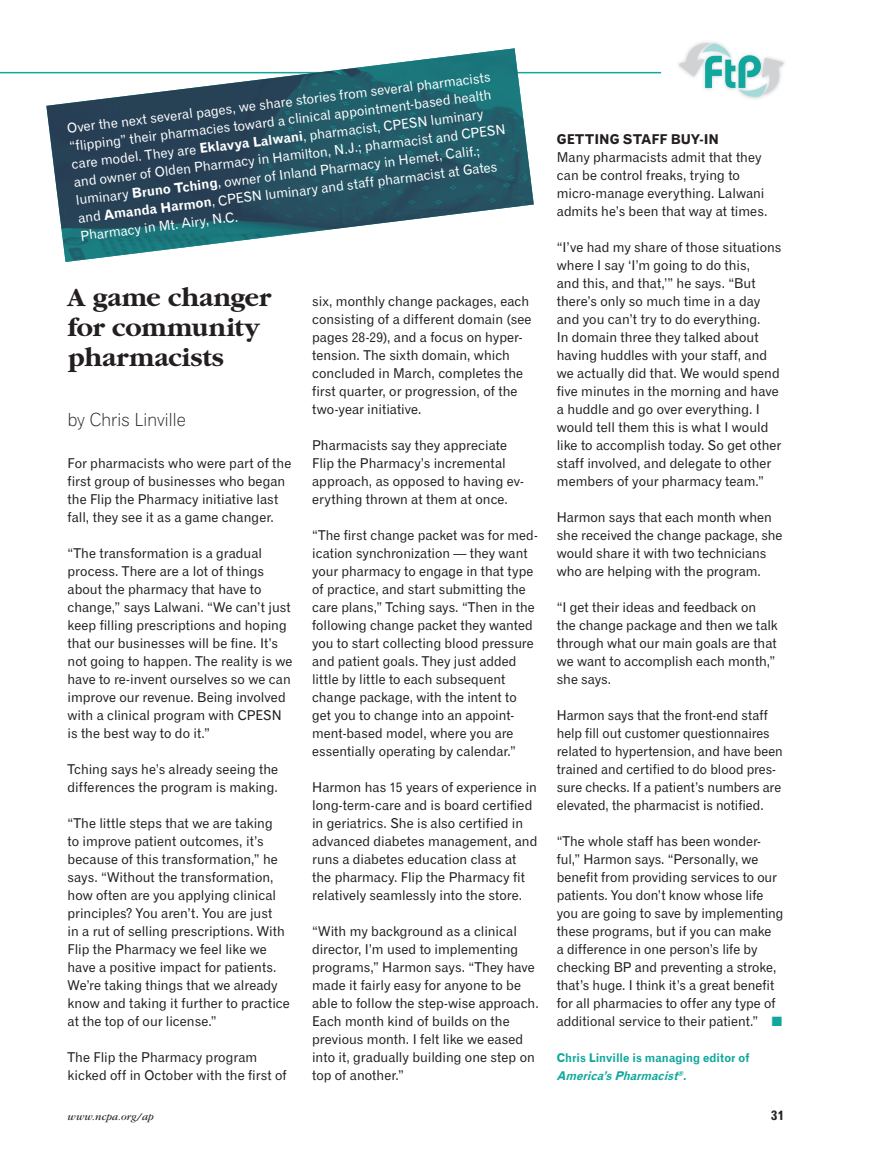
<style>
.page{position:relative;width:878px;height:1175px;background:#fff}
.page>*{position:absolute;margin:0;border:0;box-sizing:border-box;transform-origin:0 0}
.t1{font:700 27px/30px "Garamond";letter-spacing:-.005em;color:#231f20}
.t2{font:18px "Gothic 720 BT Light B";letter-spacing:-.02em;color:#231f20}
.t3{font:13.5px/18px "Gothic 720 BT Roman B";color:#231f20}
.t4{font:13.5px/18px "Gothic 720 BT Roman B";color:#fff}
.t5{font:13.5px/18px "Gothic 720 BT Roman B";color:#231f20;scale:.96 1}
.t6{font:13.5px "Gothic 720 BT Bold B";letter-spacing:.005em;color:#231f20}
.t7{font:12px/18px "Gothic 720 BT Bold B";letter-spacing:.005em;color:#12a79d;scale:.95 1}
.t8{font:italic 10.5px "Garamond";letter-spacing:.025em;color:#231f20}
.s1{font-family:"Gothic 720 BT Bold B"}
.s2{color:#12a79d}
.s3{font-style:italic}
</style>
<div class="page">
<svg style="left:678px;top:43px;width:105px;height:56px"></svg>
<hr style="left:0;top:72px;width:661px;height:1px;background:#12a79d">
<img style="left:46px;top:48px;width:487px;height:214px">
<p class="t4" style="left:66px;top:119px;width:436px;rotate:-7deg">Over the next several pages, we share stories from several pharmacists “flipping” their pharmacies toward a clinical appointment-based health care model. They are <span class="s1">Eklavya Lalwani</span>, pharmacist, CPESN luminary and owner of Olden Pharmacy in Hamilton, N.J.; pharmacist and CPESN luminary <span class="s1">Bruno Tching</span>, owner of Inland Pharmacy in Hemet, Calif.;<br>and <span class="s1">Amanda Harmon</span>, CPESN luminary and staff pharmacist at Gates Pharmacy in Mt. Airy, N.C.</p>
<p class="t1" style="left:68px;top:283px;width:205px">A game changer for community pharmacists</p>
<p class="t2" style="left:68px;top:409px;width:120px">by Chris Linville</p>
<p class="t3" style="left:68px;top:454px;width:225px">For pharmacists who were part of the first group of businesses who began the Flip the Pharmacy initiative last fall, they see it as a game changer.</p>
<p class="t3" style="left:68px;top:544px;width:226px">“The transformation is a gradual process. There are a lot of things about the pharmacy that have to change,” says Lalwani. “We can’t just keep filling prescriptions and hoping that our businesses will be fine. It’s not going to happen. The reality is we have to re-invent ourselves so we can improve our revenue. Being involved with a clinical program with CPESN is the best way to do it.”</p>
<p class="t3" style="left:68px;top:760px;width:212px">Tching says he’s already seeing the differences the program is making.</p>
<p class="t3" style="left:68px;top:814px;width:224px">“The little steps that we are taking<br>to improve patient outcomes, it’s because of this transformation,” he says. “Without the transformation, how often are you applying clinical principles? You aren’t. You are just<br>in a rut of selling prescriptions. With Flip the Pharmacy we feel like we have a positive impact for patients.<br>We’re taking things that we already know and taking it further to practice at the top of our license.”</p>
<p class="t3" style="left:68px;top:1048px;width:221px">The Flip the Pharmacy program kicked off in October with the first of</p>
<p class="t3" style="left:312px;top:292px;width:221px">six, monthly change packages, each consisting of a different domain (see pages 28-29), and a focus on hyper&shy;tension. The sixth domain, which concluded in March, completes the first quarter, or progression, of the two-year initiative.</p>
<p class="t3" style="left:312px;top:436px;width:213px">Pharmacists say they appreciate Flip the Pharmacy’s incremental approach, as opposed to having ev&shy;erything thrown at them at once.</p>
<p class="t3" style="left:312px;top:526px;width:227px">“The first change packet was for med&shy;ication synchronization — they want your pharmacy to engage in that type of practice, and start submitting the care plans,” Tching says. “Then in the following change packet they wanted you to start collecting blood pressure and patient goals. They just added little by little to each subsequent change package, with the intent to get you to change into an appoint&shy;ment-based model, where you are essentially operating by calendar.”</p>
<p class="t3" style="left:312px;top:778px;width:227px">Harmon has 15 years of experience in long-term-care and is board certified in geriatrics. She is also certified in advanced diabetes management, and runs a diabetes education class at the pharmacy. Flip the Pharmacy fit relatively seamlessly into the store.</p>
<p class="t3" style="left:312px;top:922px;width:228px">“With my background as a clinical director, I’m used to implementing programs,” Harmon says. “They have made it fairly easy for anyone to be able to follow the step-wise approach.<br>Each month kind of builds on the previous month. I felt like we eased into it, gradually building one step on top of another.”</p>
<p class="t6" style="left:556px;top:131px;width:164px">GETTING STAFF BUY-IN</p>
<p class="t3" style="left:556px;top:148px;width:212px">Many pharmacists admit that they can be control freaks, trying to micro-manage everything. Lalwani admits he’s been that way at times.</p>
<p class="t3" style="left:556px;top:238px;width:226px">“I’ve had my share of those situations where I say ‘I’m going to do this,<br>and this, and that,’” he says. “But there’s only so much time in a day and you can’t try to do everything.<br>In domain three they talked about having huddles with your staff, and we actually did that. We would spend five minutes in the morning and have a huddle and go over everything. I would tell them this is what I would like to accomplish today. So get other staff involved, and delegate to other members of your pharmacy team.”</p>
<p class="t3" style="left:556px;top:508px;width:227px">Harmon says that each month when she received the change package, she would share it with two technicians who are helping with the program.</p>
<p class="t3" style="left:556px;top:598px;width:222px">“I get their ideas and feedback on the change package and then we talk through what our main goals are that we want to accomplish each month,” she says.</p>
<p class="t5" style="left:556px;top:706px;width:237px">Harmon says that the front-end staff help fill out customer questionnaires related to hypertension, and have been trained and certified to do blood pres&shy;sure checks. If a patient’s numbers are elevated, the pharmacist is notified.</p>
<p class="t3" style="left:556px;top:832px;width:228px">“The whole staff has been wonder&shy;ful,” Harmon says. “Personally, we benefit from providing services to our patients. You don’t know whose life you are going to save by implementing these programs, but if you can make<br>a difference in one person’s life by checking BP and preventing a stroke, that’s huge. I think it’s a great benefit for all pharmacies to offer any type of additional service to their patient.” <span class="s2">■</span></p>
<p class="t7" style="left:556px;top:1049px;width:204px">Chris Linville is managing editor of<br><span class="s3">America’sPharmacist</span><sup>®</sup><span class="s3">.</span></p>
<p class="t8" style="left:68px;top:1111px;width:88px">www.ncpa.org/ap</p>
<p class="t6" style="left:771px;top:1107px;width:15px">31</p>
</div>
